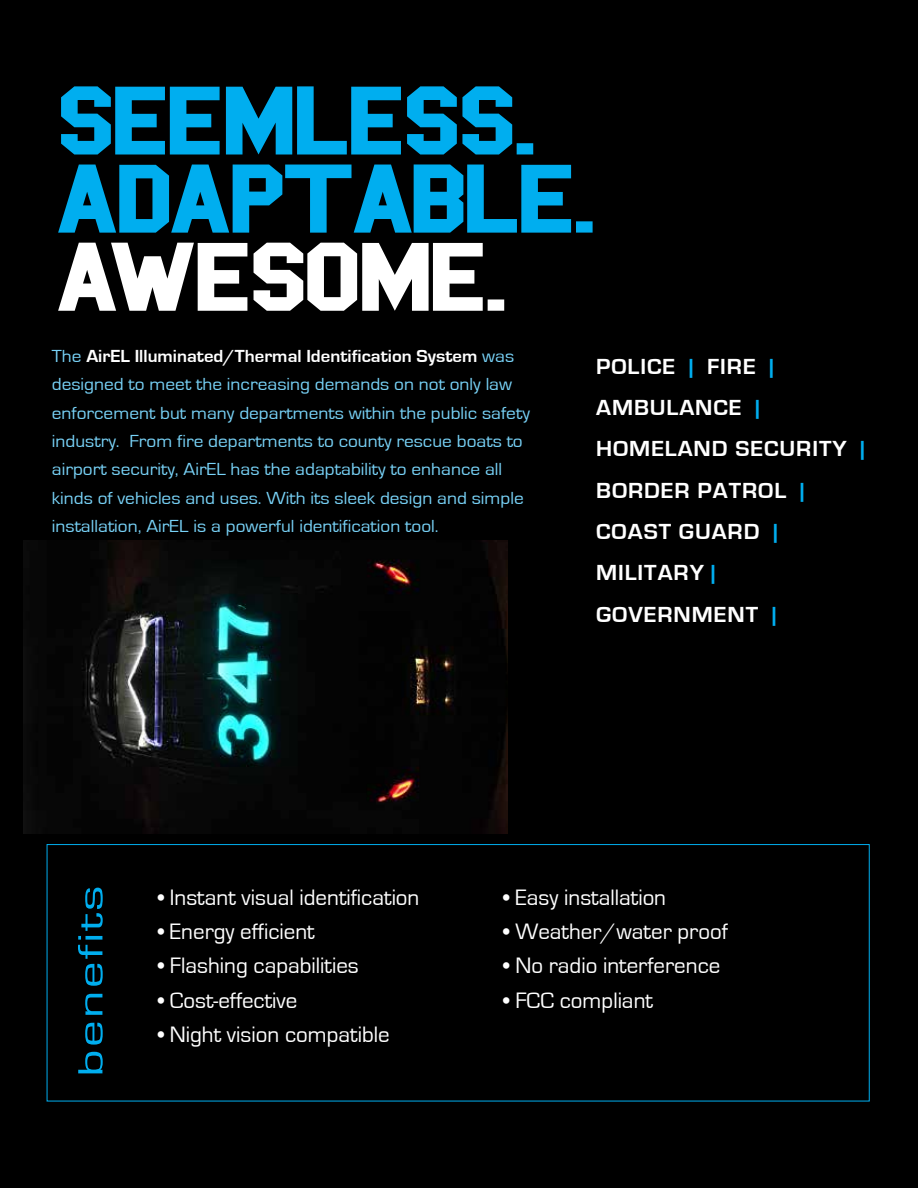
<style>
.page{position:relative;width:918px;height:1188px;background:#000}
.page>*{position:absolute;margin:0;border:0;box-sizing:border-box;transform-origin:0 0}
.t1{font:36.3px "Eurostile";letter-spacing:.04em;color:#00aeef;scale:1.48 1}
.t2{font:22.95px "Eurostile";color:#fff}
.t3{font:700 22.5px/41.4px "Eurostile";letter-spacing:.04em;color:#fff;scale:1.04 1}
.t4{font:18px/28.3px "Eurostile";color:#78d2f7;scale:1.08 1}
.s1{font-weight:700;color:#fff}
.s2{color:#00aeef}
</style>
<div class="page">
<svg style="left:58px;top:243px;width:446px;height:68px"></svg>
<svg style="left:58px;top:164px;width:535px;height:69px"></svg>
<svg style="left:61px;top:86px;width:472px;height:69px"></svg>
<img style="left:24px;top:540px;width:484px;height:294px">
<div style="left:47px;top:844px;width:823px;height:257px;border:1px solid #00aeef"></div>
<p class="t4" style="left:52px;top:342px;width:444px">The <span class="s1">AirEL Illuminated/Thermal Identification System</span> was designed to meet the increasing demands on not only law enforcement but many departments within the public safety industry. From fire departments to county rescue boats to airport security, AirEL has the adaptability to enhance all kinds of vehicles and uses. With its sleek design and simple installation, AirEL is a powerful identification tool.</p>
<p class="t3" style="left:596px;top:346px;width:259px">POLICE <span class="s2">|</span> FIRE <span class="s2">|<br></span>AMBULANCE <span class="s2">|<br></span>HOMELAND SECURITY <span class="s2">|<br></span>BORDER PATROL <span class="s2">|<br></span>COAST GUARD <span class="s2">|<br></span>MILITARY <span class="s2">|<br></span>GOVERNMENT <span class="s2">|</span></p>
<h1 class="t1" style="left:71px;top:1077px;width:131px;rotate:-90deg">benefits</h1>
<p class="t2" style="left:158px;top:885px;width:263px">• Instant visual identification</p>
<p class="t2" style="left:158px;top:919px;width:159px">• Energy efficient</p>
<p class="t2" style="left:158px;top:953px;width:203px">• Flashing capabilities</p>
<p class="t2" style="left:158px;top:988px;width:141px">• Cost-effective</p>
<p class="t2" style="left:158px;top:1022px;width:234px">• Night vision compatible</p>
<p class="t2" style="left:503px;top:885px;width:164px">• Easy installation</p>
<p class="t2" style="left:503px;top:919px;width:226px">• Weather/water proof</p>
<p class="t2" style="left:503px;top:953px;width:219px">• No radio interference</p>
<p class="t2" style="left:503px;top:988px;width:151px">• FCC compliant</p>
</div>
